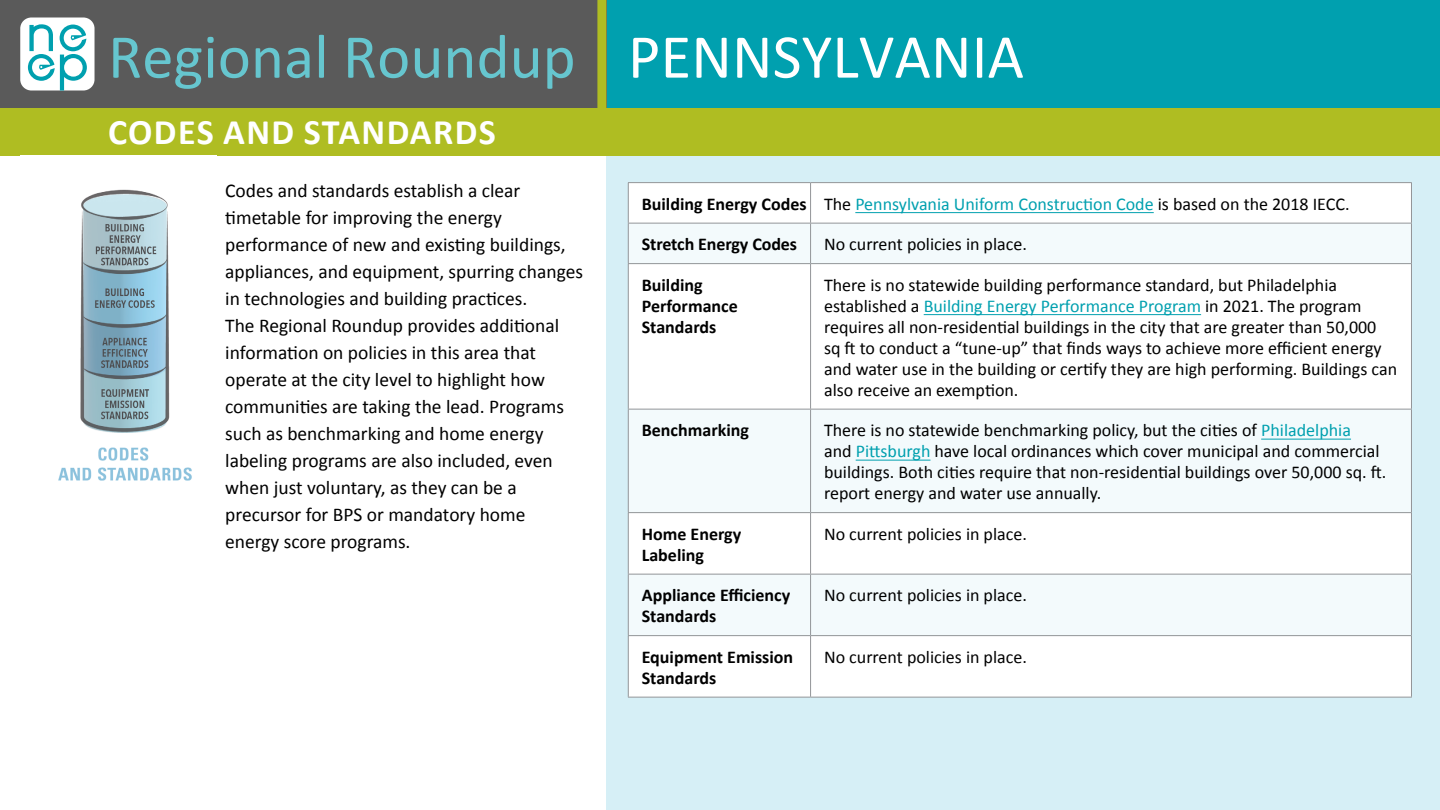
<style>
.page{position:relative;width:1440px;height:810px;background:#fff}
.page>*{position:absolute;margin:0;border:0;box-sizing:border-box;transform-origin:0 0}
.t1{font:63px "Calibri";color:#66c6cf}
.t2{font:63px "Calibri";color:#fff}
.t3{font:700 36px "Calibri";letter-spacing:.04em;color:#fff}
.t4{font:19.5px/27px "Calibri";color:#000}
.t5{font:18px/21px "Calibri";color:#000}
.t6{font:700 18px/21px "Calibri";color:#000}
.t7{font:18px "Calibri";color:#00a0af}
.s1{font-weight:700;color:#000}
.s2{color:#000}
.s3{color:#00a0af}
</style>
<div class="page">
<div style="left:606px;top:108px;width:834px;height:702px;background:#d6eff6"></div>
<div style="left:606px;top:0;width:834px;height:108px;background:#00a0af"></div>
<div style="left:0;top:0;width:606px;height:108px;background:#5a5a5a"></div>
<div style="left:597px;top:0;width:9px;height:108px;background:#afbd22"></div>
<div style="left:629px;top:183px;width:782px;height:514px;background:#fff"></div>
<svg style="left:629px;top:224px;width:782px;height:411px;background:#f8fcfd"></svg>
<hr style="left:628px;top:182px;width:182px;height:1px;background:#939598">
<hr style="left:628px;top:183px;width:1px;height:40px;background:#939598">
<hr style="left:628px;top:223px;width:182px;height:1px;background:#939598">
<hr style="left:628px;top:224px;width:1px;height:39px;background:#939598">
<hr style="left:628px;top:263px;width:182px;height:1px;background:#939598">
<hr style="left:628px;top:264px;width:1px;height:145px;background:#939598">
<hr style="left:628px;top:409px;width:182px;height:1px;background:#939598">
<hr style="left:628px;top:410px;width:1px;height:102px;background:#939598">
<hr style="left:628px;top:512px;width:182px;height:1px;background:#939598">
<hr style="left:628px;top:513px;width:1px;height:61px;background:#939598">
<hr style="left:628px;top:574px;width:182px;height:1px;background:#939598">
<hr style="left:628px;top:574px;width:1px;height:61px;background:#939598">
<hr style="left:628px;top:635px;width:182px;height:1px;background:#939598">
<hr style="left:628px;top:636px;width:1px;height:61px;background:#939598">
<hr style="left:628px;top:697px;width:182px;height:1px;background:#939598">
<hr style="left:810px;top:182px;width:602px;height:1px;background:#939598">
<hr style="left:810px;top:183px;width:1px;height:40px;background:#939598">
<hr style="left:1411px;top:183px;width:1px;height:40px;background:#939598">
<hr style="left:810px;top:223px;width:602px;height:1px;background:#939598">
<hr style="left:810px;top:224px;width:1px;height:39px;background:#939598">
<hr style="left:1411px;top:224px;width:1px;height:39px;background:#939598">
<hr style="left:810px;top:263px;width:602px;height:1px;background:#939598">
<hr style="left:810px;top:264px;width:1px;height:145px;background:#939598">
<hr style="left:1411px;top:264px;width:1px;height:145px;background:#939598">
<hr style="left:810px;top:409px;width:602px;height:1px;background:#939598">
<hr style="left:810px;top:410px;width:1px;height:102px;background:#939598">
<hr style="left:1411px;top:410px;width:1px;height:102px;background:#939598">
<hr style="left:810px;top:512px;width:602px;height:1px;background:#939598">
<hr style="left:810px;top:513px;width:1px;height:61px;background:#939598">
<hr style="left:1411px;top:513px;width:1px;height:61px;background:#939598">
<hr style="left:810px;top:574px;width:602px;height:1px;background:#939598">
<hr style="left:810px;top:574px;width:1px;height:61px;background:#939598">
<hr style="left:1411px;top:574px;width:1px;height:61px;background:#939598">
<hr style="left:810px;top:635px;width:602px;height:1px;background:#939598">
<hr style="left:810px;top:636px;width:1px;height:61px;background:#939598">
<hr style="left:1411px;top:636px;width:1px;height:61px;background:#939598">
<hr style="left:810px;top:697px;width:602px;height:1px;background:#939598">
<hr style="left:855px;top:212px;width:298px;height:1px;background:#00a0af">
<hr style="left:923px;top:314px;width:278px;height:1px;background:#00a0af">
<hr style="left:1261px;top:439px;width:90px;height:1px;background:#00a0af">
<hr style="left:855px;top:460px;width:75px;height:1px;background:#00a0af">
<div style="left:0;top:108px;width:1440px;height:47px;background:#afbd22"></div>
<div style="left:20px;top:18px;width:74px;height:73px;background:#fff;border-radius:11px"></div>
<svg style="left:28px;top:24px;width:59px;height:67px"></svg>
<img style="left:58px;top:189px;width:134px;height:292px">
<h1 class="t1" style="left:108px;top:17px;width:469px">Regional Roundup</h1>
<h2 class="t3" style="left:108px;top:106px;width:389px">CODES AND STANDARDS</h2>
<p class="t4" style="left:225px;top:177px;width:359px">Codes and standards establish a clear timetable for improving the energy performance of new and existing buildings, appliances, and equipment, spurring changes in technologies and building practices.<br>The Regional Roundup provides additional information on policies in this area that operate at the city level to highlight how communities are taking the lead. Programs such as benchmarking and home energy labeling programs are also included, even when just voluntary, as they can be a precursor for BPS or mandatory home energy score programs.</p>
<h1 class="t2" style="left:628px;top:17px;width:398px">PENNSYLVANIA</h1>
<p class="t7" style="left:642px;top:192px;width:709px"><span class="s1">Building Energy Codes</span> <span class="s2">The</span> Pennsylvania Uniform Construction Code <span class="s2">is based on the 2018 IECC.</span></p>
<p class="t6" style="left:642px;top:233px;width:157px">Stretch Energy Codes</p>
<p class="t5" style="left:824px;top:234px;width:204px">No current policies in place.</p>
<p class="t6" style="left:642px;top:274px;width:98px">Building<br>Performance<br>Standards</p>
<p class="t5" style="left:824px;top:274px;width:574px">There is no statewide building performance standard, but Philadelphia established a <span class="s3">Building Energy Performance Program</span> in 2021. The program requires all non-residential buildings in the city that are greater than 50,000 sq ft to conduct a “tune-up” that finds ways to achieve more efficient energy and water use in the building or certify they are high performing. Buildings can also receive an exemption.</p>
<p class="t6" style="left:642px;top:419px;width:109px">Benchmarking</p>
<p class="t5" style="left:824px;top:420px;width:564px">There is no statewide benchmarking policy, but the cities of <span class="s3">Philadelphia<br></span>and <span class="s3">Pittsburgh</span> have local ordinances which cover municipal and commercial buildings. Both cities require that non-residential buildings over 50,000 sq. ft. report energy and water use annually.</p>
<p class="t6" style="left:642px;top:523px;width:101px">Home Energy<br>Labeling</p>
<p class="t5" style="left:824px;top:523px;width:204px">No current policies in place.</p>
<p class="t6" style="left:642px;top:584px;width:150px">Appliance Efficiency<br>Standards</p>
<p class="t5" style="left:824px;top:585px;width:204px">No current policies in place.</p>
<p class="t6" style="left:642px;top:646px;width:153px">Equipment Emission<br>Standards</p>
<p class="t5" style="left:824px;top:646px;width:204px">No current policies in place.</p>
</div>
